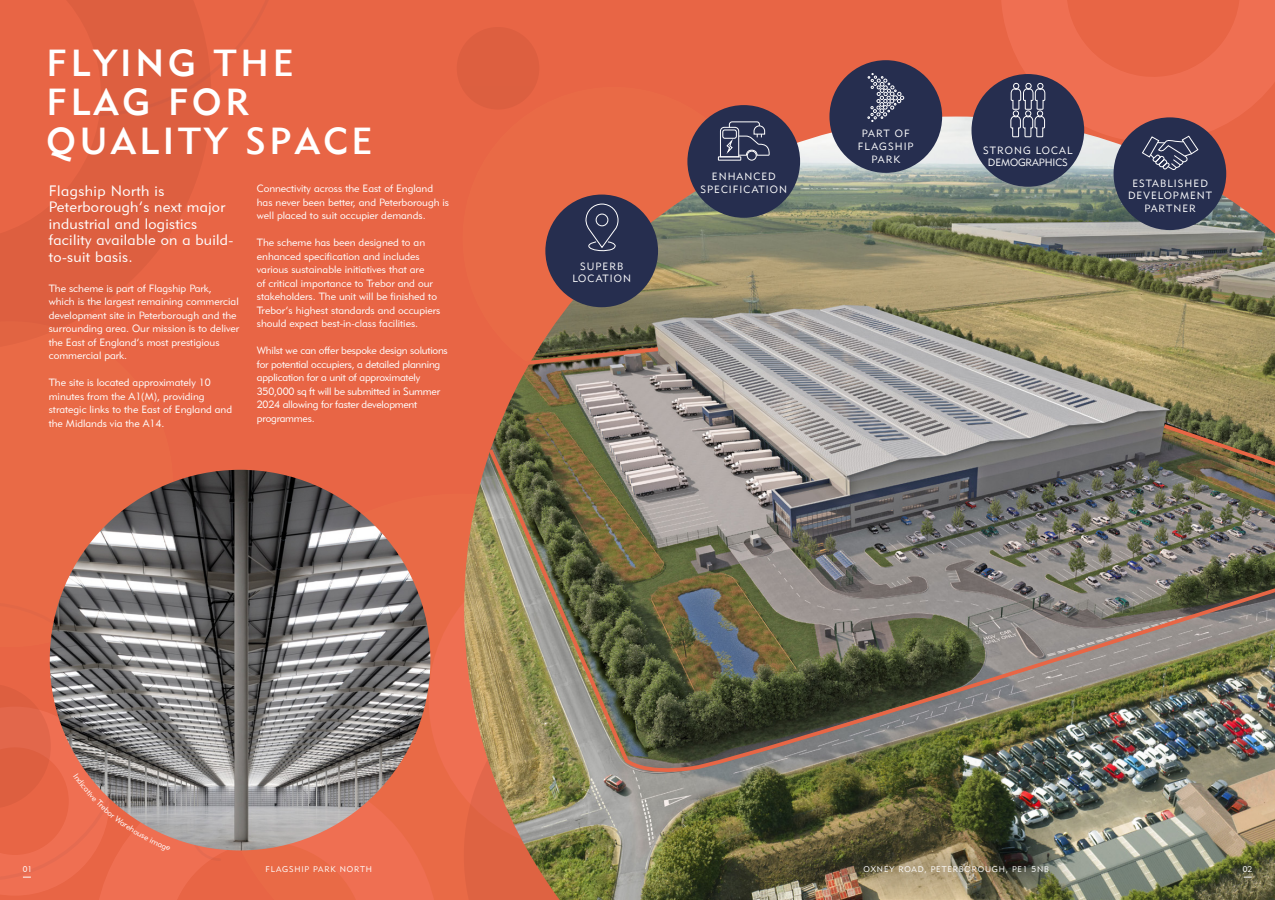
<style>
.page{position:relative;width:1275px;height:900px;background:#e86545}
.page>*{position:absolute;margin:0;border:0;box-sizing:border-box;transform-origin:0 0}
.t1{font:37.5px/39px "Geometric 415 BT Medium A";letter-spacing:.1em;color:#fff}
.t2{font:15px/16.5px "Geometric 415 BT Lite A";letter-spacing:.02em;color:#fff}
.t3{font:10.5px/13.5px "Geometric 415 BT Lite A";color:#fff}
.t4{font:10.5px/13.5px "Geometric 415 BT Lite A";letter-spacing:-.02em;color:#fff}
.t5{font:10.5px/12.6px "Geometric 415 BT Lite A";letter-spacing:.1em;color:#fff;text-align:center}
.t6{font:8.25px "Geometric 415 BT Lite A";letter-spacing:.1em;color:#fff}
</style>
<div class="page">
<svg style="left:0;top:0;width:210px;height:321px"></svg>
<svg style="left:435px;top:603px;width:29px;height:193px;fill:#ef6f52"></svg>
<div style="left:457px;top:27px;width:82px;height:83px;background:#dd5f40;border-radius:50%"></div>
<svg style="left:91px;top:0;width:120px;height:116px"></svg>
<svg style="left:22px;top:321px;width:150px;height:280px"></svg>
<img style="left:464px;top:117px;width:811px;height:783px">
<div style="left:828px;top:828px;width:257px;height:72px;background:#000;opacity:.75"></div>
<img style="left:50px;top:470px;width:380px;height:380px;border-radius:190px">
<img style="left:486px;top:421px;width:789px;height:359px">
<svg style="left:518px;top:345px;width:144px;height:23px"></svg>
<div style="left:829px;top:60px;width:113px;height:113px;background:#262e4f;border-radius:50%"></div>
<div style="left:972px;top:74px;width:112px;height:113px;background:#262e4f;border-radius:50%"></div>
<div style="left:1114px;top:117px;width:112px;height:113px;background:#262e4f;border-radius:50%"></div>
<div style="left:687px;top:105px;width:113px;height:113px;background:#262e4f;border-radius:50%"></div>
<div style="left:545px;top:195px;width:113px;height:112px;background:#262e4f;border-radius:50%"></div>
<svg style="left:585px;top:204px;width:33px;height:47px"></svg>
<svg style="left:991px;top:0;width:284px;height:171px"></svg>
<div style="left:747px;top:151px;width:9px;height:9px;border:1px solid #fff;border-radius:50%"></div>
<div style="left:718px;top:157px;width:23px;height:3px;border:1px solid #fff"></div>
<svg style="left:720px;top:122px;width:49px;height:35px"></svg>
<svg style="left:868px;top:73px;width:36px;height:49px"></svg>
<svg style="left:0;top:602px;width:435px;height:298px"></svg>
<h1 class="t1" style="left:47px;top:43px;width:327px">FLYING THE<br>FLAG FOR<br>QUALITY SPACE</h1>
<h2 class="t2" style="left:49px;top:182px;width:186px">Flagship North is<br>Peterborough’s next major industrial and logistics facility available on a build&shy;to-suit basis.</h2>
<p class="t3" style="left:49px;top:281px;width:192px">The scheme is part of Flagship Park, which is the largest remaining commercial development site in Peterborough and the surrounding area. Our mission is to deliver the East of England’s most prestigious commercial park.</p>
<p class="t3" style="left:49px;top:376px;width:185px">The site is located approximately 10 minutes from the A1(M), providing strategic links to the East of England and the Midlands via the A14.</p>
<p class="t3" style="left:257px;top:182px;width:194px">Connectivity across the East of England has never been better, and Peterborough is well placed to suit occupier demands.</p>
<p class="t3" style="left:257px;top:236px;width:185px">The scheme has been designed to an enhanced specification and includes various sustainable initiatives that are<br>of critical importance to Trebor and our stakeholders. The unit will be finished to Trebor’s highest standards and occupiers should expect best-in-class facilities.</p>
<p class="t4" style="left:257px;top:344px;width:192px">Whilst we can offer bespoke design solutions for potential occupiers, a detailed planning application for a unit of approximately 350,000 sq ft will be submitted in Summer 2024 allowing for faster development programmes.</p>
<p class="t5" style="left:572px;top:260px;width:60px">SUPERB<br>LOCATION</p>
<p class="t5" style="left:700px;top:170px;width:88px">ENHANCED<br>SPECIFICATION</p>
<p class="t5" style="left:858px;top:127px;width:57px">PART OF<br>FLAGSHIP<br>PARK</p>
<p class="t3" style="left:983px;top:144px;width:91px;line-height:12.6px;text-align:center">STRONG LOCAL<br>DEMOGRAPHICS</p>
<p class="t5" style="left:1128px;top:177px;width:86px">ESTABLISHED<br>DEVELOPMENT<br>PARTNER</p>
<p class="t6" style="left:23px;top:864px;width:11px">01</p>
<p class="t6" style="left:265px;top:864px;width:108px">FLAGSHIP PARK NORTH</p>
<p class="t6" style="left:863px;top:864px;width:187px">OXNEY ROAD, PETERBOROUGH, PE1 5NB</p>
<p class="t6" style="left:1243px;top:864px;width:11px">02</p>
</div>
